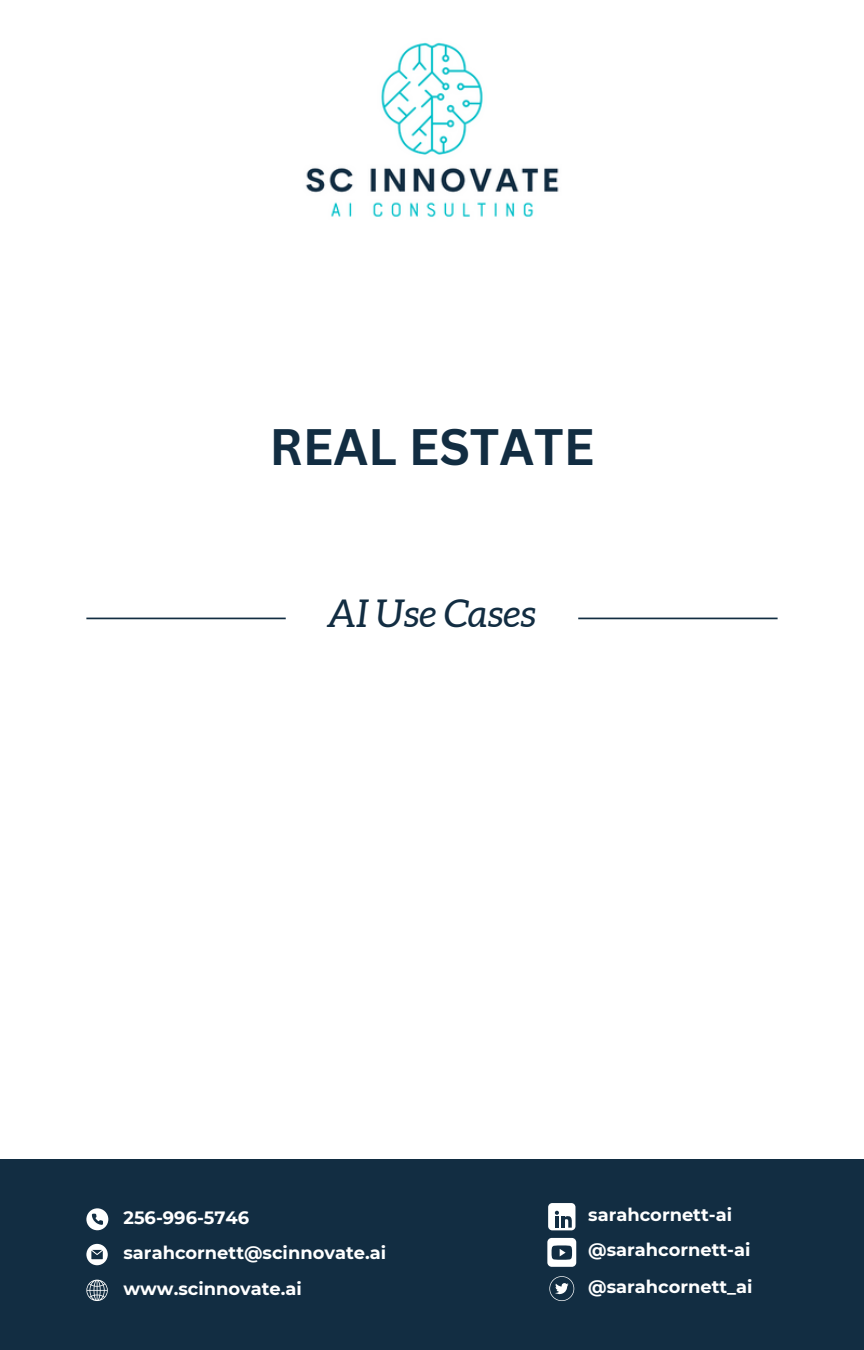
<style>
.page{position:relative;width:864px;height:1350px;background:#fff}
.page>*{position:absolute;margin:0;border:0;box-sizing:border-box;transform-origin:0 0}
.t1{font:700 49.95px "Canva Sans";color:#122d42}
.t2{font:italic 38.25px "Aleo";color:#122d42}
.t3{font:700 17.78px "Montserrat";color:#fff}
</style>
<div class="page">
<hr style="left:578px;top:618px;width:200px;height:1px;background:#122d42">
<hr style="left:86px;top:618px;width:200px;height:1px;background:#122d42">
<img style="left:305px;top:42px;width:254px;height:175px">
<div style="left:0;top:1159px;width:864px;height:191px;background:#122d42"></div>
<svg style="left:86px;top:1280px;width:22px;height:21px"></svg>
<svg style="left:86px;top:1244px;width:22px;height:21px"></svg>
<svg style="left:86px;top:1208px;width:22px;height:22px"></svg>
<div style="left:548px;top:1203px;width:27px;height:27px;background:#fff;border-radius:4px"></div>
<svg style="left:555px;top:1211px;width:17px;height:17px"></svg>
<div style="left:547px;top:1238px;width:29px;height:29px;background:#fff;border-radius:4px"></div>
<svg style="left:552px;top:1245px;width:20px;height:15px"></svg>
<svg style="left:549px;top:1276px;width:25px;height:25px"></svg>
<p class="t1" style="left:270px;top:411px;width:326px">REAL ESTATE</p>
<p class="t2" style="left:328px;top:596px;width:210px">AI Use Cases</p>
<h2 class="t3" style="left:123px;top:1206px;width:127px">256-996-5746</h2>
<p class="t3" style="left:123px;top:1241px;width:264px">sarahcornett@scinnovate.ai</p>
<p class="t3" style="left:123px;top:1278px;width:180px">www.scinnovate.ai</p>
<p class="t3" style="left:588px;top:1204px;width:145px">sarahcornett-ai</p>
<p class="t3" style="left:588px;top:1239px;width:164px">@sarahcornett-ai</p>
<p class="t3" style="left:588px;top:1276px;width:166px">@sarahcornett_ai</p>
</div>
